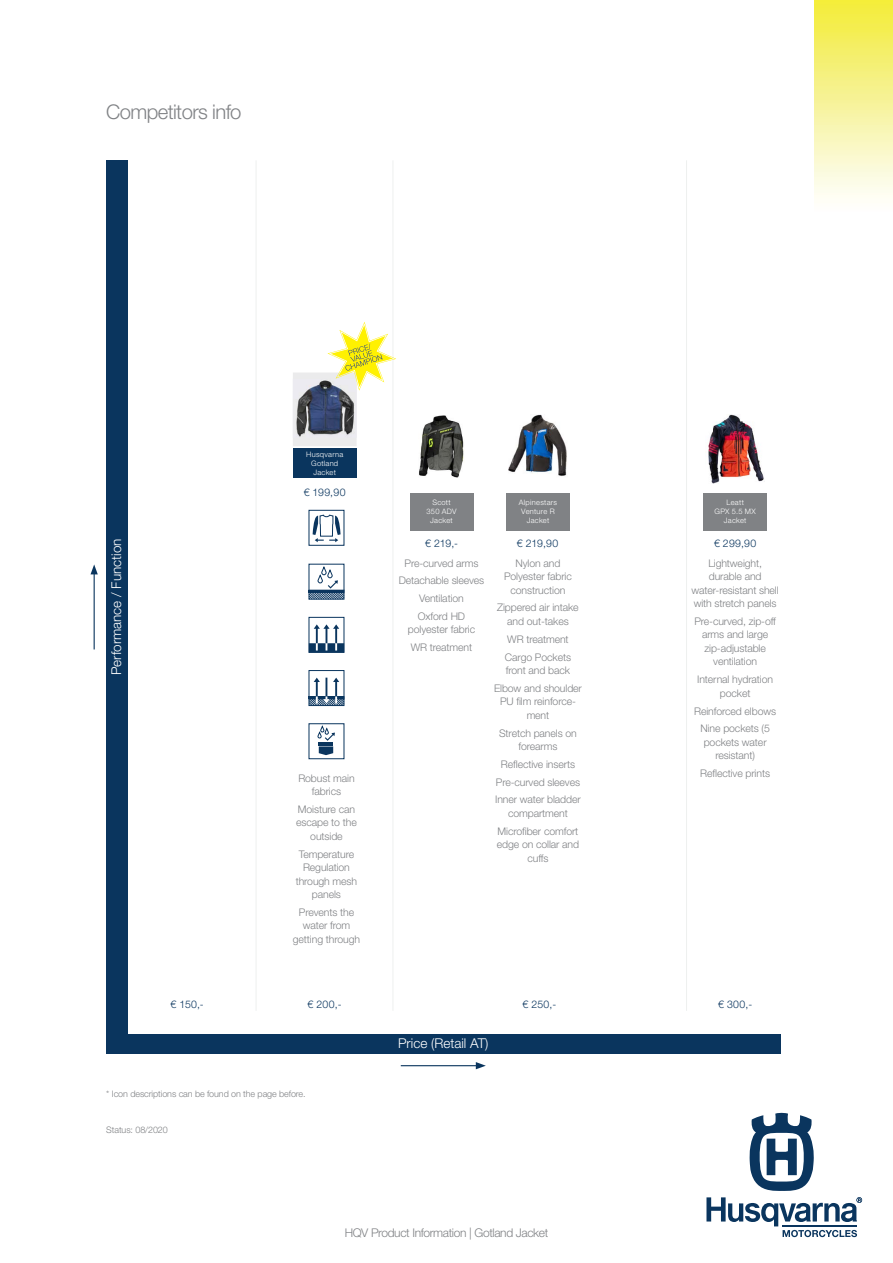
<style>
.page{position:relative;width:893px;height:1263px;background:#fff}
.page>*{position:absolute;margin:0;border:0;box-sizing:border-box;transform-origin:0 0}
.t1{font:300 20.25px "Helvetica Neue LT Pro";letter-spacing:-.03em;color:#808285}
.t2{font:300 13.5px "Helvetica Neue LT Pro";color:#fff}
.t3{font:300 12px "Helvetica Neue LT Pro";letter-spacing:-.03em;color:#808285}
.Disclaimer_EN{font:300 10.5px/13.5px "Helvetica Neue LT Pro";letter-spacing:-.01em;color:#808285;text-align:center}
.Icons_ES{font:300 10.5px "Helvetica Neue LT Pro";letter-spacing:.025em;color:#0a355e}
.Disclaimer_EN-2{font:300 9px "Helvetica Neue LT Pro";letter-spacing:-.01em;color:#808285}
.Icons_ES-2{font:300 7.5px/9px "Helvetica Neue LT Pro";letter-spacing:.035em;color:#fff;text-align:center}
</style>
<div class="page">
<svg style="left:749px;top:1113px;width:65px;height:78px"></svg>
<svg style="left:706px;top:1197px;width:156px;height:40px"></svg>
<div style="left:106px;top:1033px;width:674px;height:20px;background:#0a355e"></div>
<hr style="left:401px;top:1065px;width:77px;height:1px;background:#0a355e">
<svg style="left:476px;top:1062px;width:10px;height:7px"></svg>
<hr style="left:94px;top:572px;width:1px;height:77px;background:#0a355e">
<svg style="left:91px;top:564px;width:7px;height:10px"></svg>
<div style="left:106px;top:160px;width:22px;height:893px;background:#0a355e"></div>
<hr style="left:256px;top:160px;width:1px;height:851px;background:#eef0ef">
<hr style="left:686px;top:160px;width:1px;height:851px;background:#eef0ef">
<div style="left:293px;top:372px;width:64px;height:74px;background:#ebebec"></div>
<img style="left:296px;top:380px;width:58px;height:57px">
<div style="left:293px;top:448px;width:64px;height:30px;background:#0a355e"></div>
<hr style="left:393px;top:160px;width:1px;height:851px;background:#eef0ef">
<svg style="left:327px;top:322px;width:69px;height:69px"></svg>
<div style="left:309px;top:510px;width:35px;height:36px;border:1px solid #0a355e"></div>
<svg style="left:313px;top:514px;width:28px;height:28px"></svg>
<div style="left:318px;top:575px;width:5px;height:8px;border:1px solid #0a355e;border-radius:2px"></div>
<div style="left:321px;top:567px;width:5px;height:8px;border:1px solid #0a355e;border-radius:2px"></div>
<div style="left:327px;top:570px;width:5px;height:8px;border:1px solid #0a355e;border-radius:2px"></div>
<svg style="left:308px;top:580px;width:37px;height:20px"></svg>
<div style="left:309px;top:617px;width:35px;height:36px;border:1px solid #0a355e"></div>
<svg style="left:309px;top:624px;width:35px;height:28px"></svg>
<div style="left:309px;top:670px;width:35px;height:36px;border:1px solid #0a355e"></div>
<svg style="left:308px;top:678px;width:37px;height:28px"></svg>
<div style="left:309px;top:723px;width:35px;height:36px;border:1px solid #0a355e"></div>
<svg style="left:318px;top:726px;width:17px;height:29px"></svg>
<img style="left:508px;top:415px;width:59px;height:61px">
<div style="left:506px;top:493px;width:64px;height:37px;background:#808285"></div>
<img style="left:419px;top:415px;width:45px;height:63px">
<div style="left:410px;top:493px;width:63px;height:37px;background:#808285"></div>
<img style="left:708px;top:415px;width:57px;height:68px">
<div style="left:703px;top:493px;width:64px;height:37px;background:#808285"></div>
<div style="left:814px;top:0;width:79px;height:215px;background:linear-gradient(to bottom,#f2eb37,#fefeff)"></div>
<p class="t1" style="left:106px;top:100px;width:137px">Competitors info</p>
<p class="t2" style="left:108px;top:675px;width:138px;rotate:-90deg">Performance / Function</p>
<p class="Icons_ES-2" style="left:306px;top:450px;width:39px">Husqvarna</p>
<p class="Icons_ES-2" style="left:311px;top:459px;width:29px">Gotland</p>
<p class="Icons_ES-2" style="left:313px;top:468px;width:24px">Jacket</p>
<p class="Icons_ES" style="left:304px;top:486px;width:43px">€ 199,90</p>
<p class="Disclaimer_EN" style="left:298px;top:771px;width:58px">Robust main fabrics</p>
<p class="Disclaimer_EN" style="left:296px;top:802px;width:62px">Moisture can escape to the outside</p>
<p class="Disclaimer_EN" style="left:296px;top:847px;width:63px">Temperature<br>Regulation through mesh panels</p>
<p class="Disclaimer_EN" style="left:293px;top:905px;width:69px">Prevents the water from getting through</p>
<p class="Icons_ES-2" style="left:432px;top:498px;width:20px">Scott</p>
<p class="Icons_ES-2" style="left:426px;top:507px;width:32px">350 ADV<br>Jacket</p>
<p class="Icons_ES" style="left:425px;top:537px;width:34px">€ 219,-</p>
<p class="Disclaimer_EN" style="left:405px;top:556px;width:75px">Pre-curved arms</p>
<p class="Disclaimer_EN" style="left:399px;top:574px;width:87px">Detachable sleeves</p>
<p class="Disclaimer_EN" style="left:419px;top:591px;width:46px">Ventilation</p>
<p class="Disclaimer_EN" style="left:408px;top:609px;width:69px">Oxford HD polyester fabric</p>
<p class="Disclaimer_EN" style="left:411px;top:640px;width:63px">WR treatment</p>
<p class="Icons_ES-2" style="left:519px;top:498px;width:40px">Alpinestars</p>
<p class="Icons_ES-2" style="left:521px;top:507px;width:35px">Venture R<br>Jacket</p>
<p class="Icons_ES" style="left:517px;top:537px;width:43px">€ 219,90</p>
<p class="Disclaimer_EN" style="left:504px;top:556px;width:69px">Nylon and<br>Polyester fabric construction</p>
<p class="Disclaimer_EN" style="left:497px;top:601px;width:83px">Zippered air intake and out-takes</p>
<p class="Disclaimer_EN" style="left:507px;top:632px;width:63px">WR treatment</p>
<p class="Disclaimer_EN" style="left:505px;top:650px;width:68px;text-align:left">Cargo Pockets front and back</p>
<p class="Disclaimer_EN" style="left:494px;top:681px;width:89px">Elbow and shoulder<br>PU film reinforce&shy;ment</p>
<p class="Disclaimer_EN" style="left:499px;top:726px;width:79px">Stretch panels on forearms</p>
<p class="Disclaimer_EN" style="left:501px;top:757px;width:76px">Reflective inserts</p>
<p class="Disclaimer_EN" style="left:496px;top:775px;width:86px">Pre-curved sleeves</p>
<p class="Disclaimer_EN" style="left:495px;top:792px;width:87px">Inner water bladder compartment</p>
<p class="Disclaimer_EN" style="left:497px;top:824px;width:84px">Microfiber comfort edge on collar and cuffs</p>
<p class="Icons_ES-2" style="left:726px;top:498px;width:19px">Leatt</p>
<p class="Icons_ES-2" style="left:714px;top:507px;width:43px">GPX 5.5 MX<br>Jacket</p>
<p class="Icons_ES" style="left:714px;top:537px;width:44px">€ 299,90</p>
<p class="Disclaimer_EN" style="left:692px;top:556px;width:89px">Lightweight, durable and water-resistant shell with stretch panels</p>
<p class="Disclaimer_EN" style="left:694px;top:614px;width:83px">Pre-curved, zip-off arms and large zip-adjustable ventilation</p>
<p class="Disclaimer_EN" style="left:697px;top:672px;width:77px">Internal hydration pocket</p>
<p class="Disclaimer_EN" style="left:694px;top:704px;width:83px">Reinforced elbows</p>
<p class="Disclaimer_EN" style="left:700px;top:721px;width:71px">Nine pockets (5 pockets water resistant)</p>
<p class="Disclaimer_EN" style="left:700px;top:766px;width:71px">Reflective prints</p>
<p class="Icons_ES" style="left:170px;top:998px;width:35px">€ 150,-</p>
<p class="Icons_ES" style="left:307px;top:998px;width:36px">€ 200,-</p>
<p class="Icons_ES" style="left:522px;top:998px;width:35px">€ 250,-</p>
<p class="Icons_ES" style="left:718px;top:998px;width:36px">€ 300,-</p>
<p class="Disclaimer_EN-2" style="left:106px;top:1088px;width:201px">* Icon descriptions can be found on the page before.</p>
<p class="Disclaimer_EN-2" style="left:106px;top:1124px;width:63px">Status: 08/2020</p>
<p class="t2" style="left:398px;top:1035px;width:92px">Price (Retail AT)</p>
<p class="t3" style="left:345px;top:1225px;width:205px">HQV Product Information | Gotland Jacket</p>
</div>
